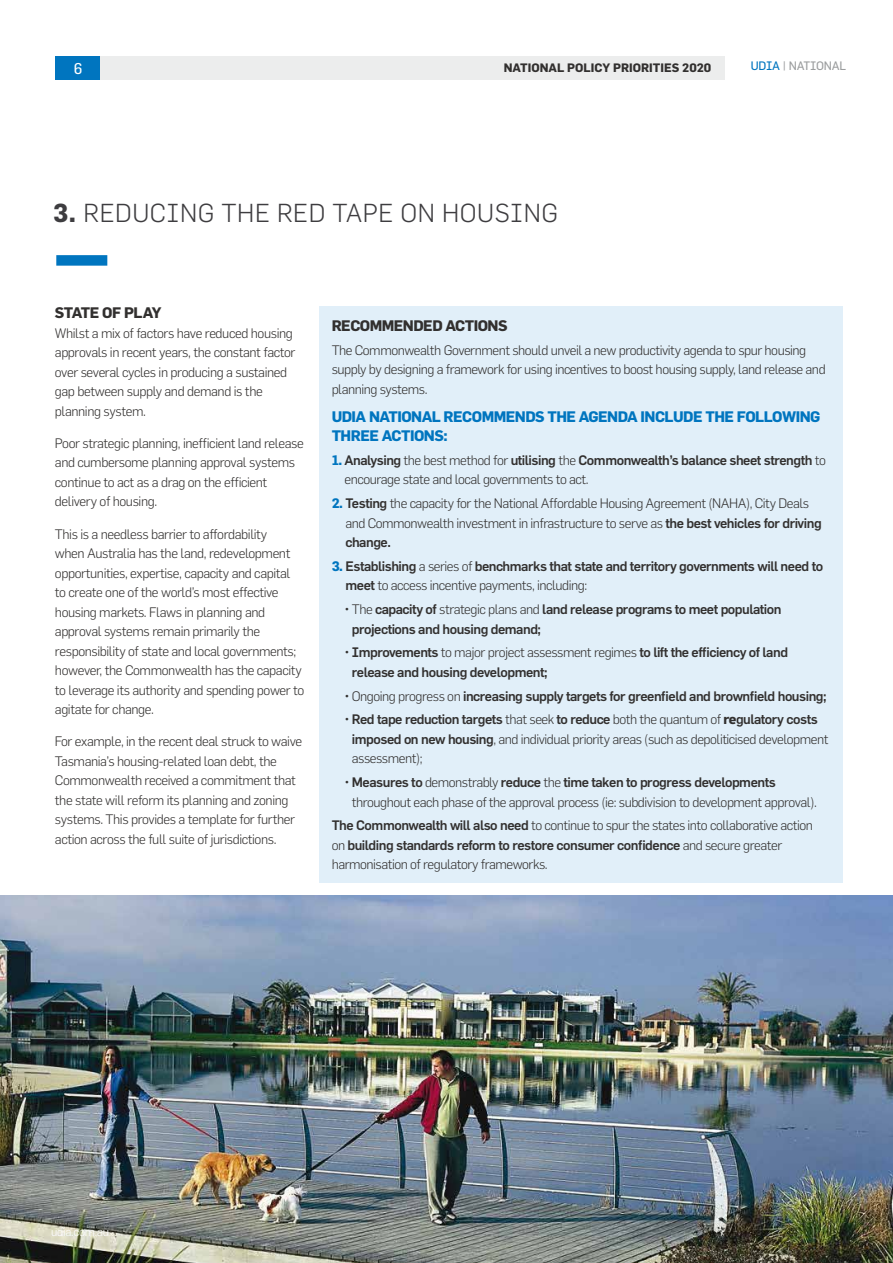
<style>
.page{position:relative;width:893px;height:1263px;background:#fff}
.page>*{position:absolute;margin:0;border:0;box-sizing:border-box;transform-origin:0 0}
.t1{font:300 25.5px "Flama";letter-spacing:.02em;color:#3e3d40}
.t2{font:15.3px "Flama Basic";color:#fff}
.t3{font:700 15px/19.5px "Flama";letter-spacing:-.035em;color:#0075bf}
.t4{font:700 15px "Flama";letter-spacing:-.035em;color:#32302f}
.t5{font:300 13.5px/19.5px "Flama";letter-spacing:-.03em;color:#32302f}
.t6{font:500 13.5px/19.5px "Flama";letter-spacing:-.035em;color:#32302f}
.t7{font:700 12px "Flama";color:#32302f}
.t8{font:12px "Flama Basic";letter-spacing:-.02em;color:#9c9e9f}
.t9{font:300 12px "Flama";letter-spacing:-.02em;color:#fff}
.s1{color:#0075bf}
.s2{font-weight:700}
.s3{font-weight:700;color:#0075bf}
.s4{font-weight:500}
.s5{font-weight:300}
</style>
<div class="page">
<img style="left:0;top:895px;width:893px;height:368px">
<div style="left:56px;top:255px;width:51px;height:11px;background:#0075bf"></div>
<div style="left:100px;top:56px;width:624px;height:24px;background:#eceded"></div>
<div style="left:55px;top:56px;width:45px;height:24px;background:#0075bf"></div>
<div style="left:319px;top:306px;width:523px;height:576px;background:#e1eff9"></div>
<p class="t2" style="left:74px;top:59px;width:10px">6</p>
<p class="t8" style="left:751px;top:58px;width:97px"><span class="s1">UDIA</span> | NATIONAL</p>
<p class="t7" style="left:504px;top:61px;width:209px">NATIONAL POLICY PRIORITIES 2020</p>
<h1 class="t1" style="left:53px;top:198px;width:506px"><span class="s2">3.</span> REDUCING THE RED TAPE ON HOUSING</h1>
<p class="t4" style="left:55px;top:304px;width:108px">STATE OF PLAY</p>
<p class="t5" style="left:55px;top:323px;width:242px">Whilst a mix of factors have reduced housing approvals in recent years, the constant factor over several cycles in producing a sustained gap between supply and demand is the planning system.</p>
<p class="t5" style="left:55px;top:433px;width:250px">Poor strategic planning, inefficient land release and cumbersome planning approval systems continue to act as a drag on the efficient delivery of housing.</p>
<p class="t5" style="left:55px;top:524px;width:251px">This is a needless barrier to affordability<br>when Australia has the land, redevelopment opportunities, expertise, capacity and capital to create one of the world’s most effective housing markets. Flaws in planning and approval systems remain primarily the responsibility of state and local governments; however, the Commonwealth has the capacity to leverage its authority and spending power to agitate for change.</p>
<p class="t5" style="left:55px;top:732px;width:249px">For example, in the recent deal struck to waive Tasmania’s housing-related loan debt, the Commonwealth received a commitment that the state will reform its planning and zoning systems. This provides a template for further action across the full suite of jurisdictions.</p>
<p class="t4" style="left:332px;top:316px;width:177px">RECOMMENDED ACTIONS</p>
<p class="t5" style="left:332px;top:340px;width:496px">The Commonwealth Government should unveil a new productivity agenda to spur housing supply by designing a framework for using incentives to boost housing supply, land release and planning systems.</p>
<p class="t3" style="left:332px;top:406px;width:490px">UDIA NATIONAL RECOMMENDS THE AGENDA INCLUDE THE FOLLOWING<br>THREE ACTIONS:</p>
<p class="t5" style="left:345px;top:450px;width:483px;text-indent:-13px"><span class="s3">1.</span> <span class="s4">Analysing</span> the best method for <span class="s4">utilising</span> the <span class="s4">Commonwealth’s balance sheet strength</span> to encourage state and local governments to act.</p>
<p class="t5" style="left:345px;top:494px;width:478px;text-indent:-14px"><span class="s3">2.</span> <span class="s4">Testing</span> the capacity for the National Affordable Housing Agreement (NAHA), City Deals and Commonwealth investment in infrastructure to serve as <span class="s4">the best vehicles for driving change.</span></p>
<p class="t6" style="left:346px;top:556px;width:479px;text-indent:-14px"><span class="s3">3.</span> Establishing <span class="s5">a series of</span> benchmarks that state and territory governments will need to meet <span class="s5">to access incentive payments, including:</span></p>
<p class="t6" style="left:352px;top:599px;width:431px;text-indent:-7px"><span class="s5">• The</span> capacity of <span class="s5">strategic plans and</span> land release programs to meet population projections and housing demand;</p>
<p class="t6" style="left:352px;top:643px;width:438px;text-indent:-7px"><span class="s5">•</span> Improvements <span class="s5">to major project assessment regimes</span> to lift the efficiency of land release and housing development;</p>
<p class="t6" style="left:344px;top:686px;width:484px"><span class="s5">• Ongoing progress on</span> increasing supply targets for greenfield and brownfield housing;</p>
<p class="t5" style="left:352px;top:710px;width:478px;text-indent:-7px">• <span class="s4">Red tape reduction targets</span> that seek <span class="s4">to reduce</span> both the quantum of <span class="s2">re</span><span class="s4">gulatory costs imposed on new housing</span>, and individual priority areas (such as depoliticised development assessment);</p>
<p class="t5" style="left:352px;top:772px;width:466px;text-indent:-7px">• <span class="s4">Measures to</span> demonstrably <span class="s4">reduce</span> the <span class="s4">time taken to progress developments </span>throughout each phase of the approval process (ie: subdivision to development approval).</p>
<p class="t5" style="left:332px;top:816px;width:483px"><span class="s4">The Commonwealth will also need</span> to continue to spur the states into collaborative action on <span class="s4">building standards reform to restore consumer confidence</span> and secure greater harmonisation of regulatory frameworks.</p>
<p class="t9" style="left:51px;top:1224px;width:60px">udia.com.au</p>
</div>
